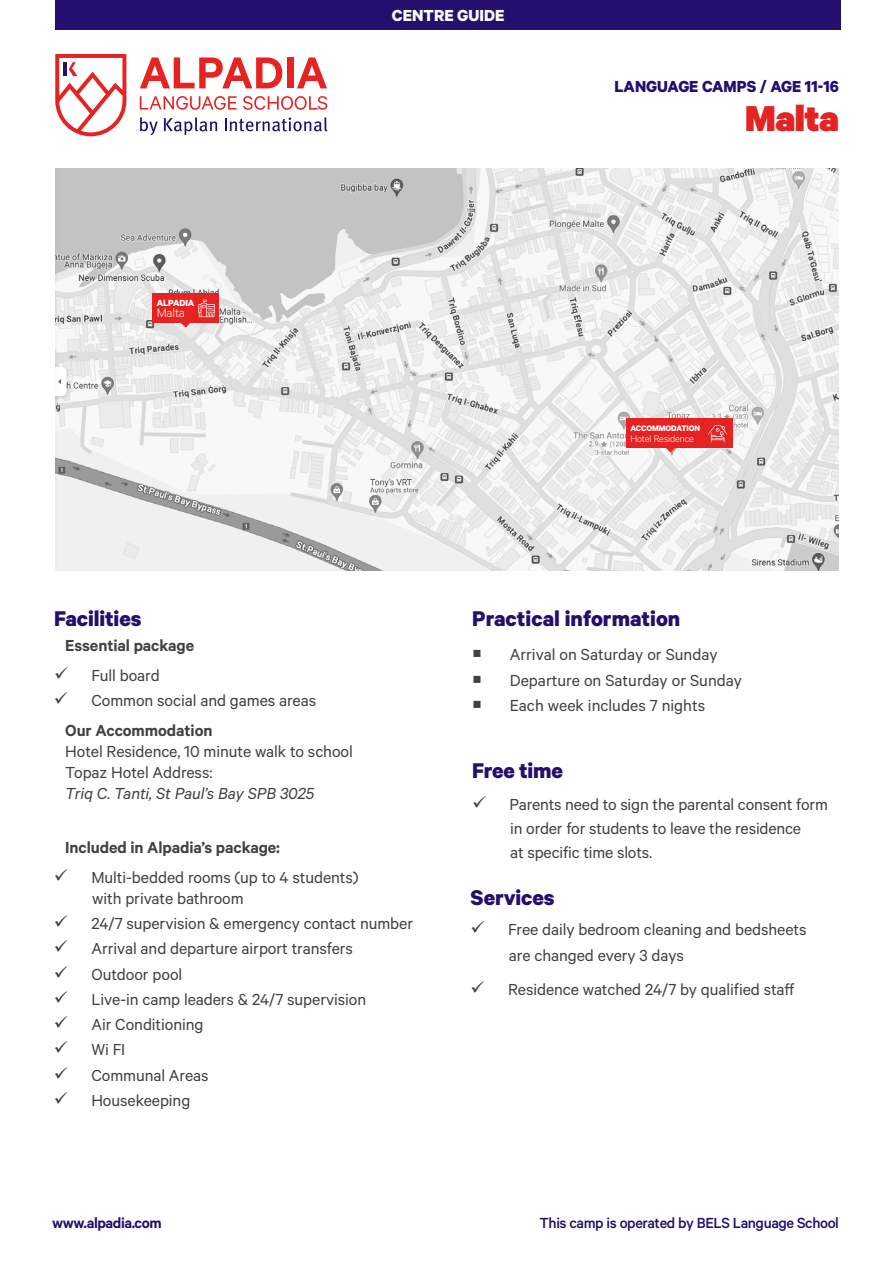
<style>
.page{position:relative;width:893px;height:1263px;background:#fff}
.page>*{position:absolute;margin:0;border:0;box-sizing:border-box;transform-origin:0 0}
.t1{font:900 40.5px "Calibre";letter-spacing:-.01em;color:#e52322}
.t2{font:700 24px "Calibre";letter-spacing:-.005em;color:#240f6e}
.t3{font:18px/25.2px "Calibre";letter-spacing:-.005em;color:#414042}
.t4{font:600 18px "Calibre";letter-spacing:-.005em;color:#414042}
.t5{font:italic 18px "Calibre";letter-spacing:-.005em;color:#414042}
.t6{font:700 18px "Calibre";color:#240f6e}
.t7{font:700 18px "Calibre";color:#fff}
.t8{font:500 16.5px "Calibre";letter-spacing:-.025em;color:#240f6e}
.t9{font:600 16.5px "Calibre";letter-spacing:-.025em;color:#240f6e}
.t10{font:300 13.8px "Calibre";letter-spacing:-.01em;color:#fff}
.t11{font:300 10.5px "Calibre";letter-spacing:-.01em;color:#fff}
.t12{font:700 10.05px "Calibre";letter-spacing:-.01em;color:#fff}
.t13{font:700 9px "Calibre";letter-spacing:-.01em;color:#fff}
</style>
<div class="page">
<div style="left:55px;top:0;width:786px;height:29px;background:#240f6e"></div>
<img style="left:55px;top:169px;width:784px;height:402px">
<svg style="left:55px;top:54px;width:71px;height:82px"></svg>
<svg style="left:140px;top:117px;width:18px;height:18px"></svg>
<svg style="left:164px;top:117px;width:53px;height:18px"></svg>
<svg style="left:225px;top:117px;width:102px;height:14px"></svg>
<svg style="left:140px;top:57px;width:142px;height:31px"></svg>
<div style="left:287px;top:57px;width:6px;height:31px;background:#e52322"></div>
<svg style="left:297px;top:57px;width:30px;height:31px"></svg>
<svg style="left:140px;top:96px;width:97px;height:14px"></svg>
<svg style="left:243px;top:96px;width:84px;height:14px"></svg>
<div style="left:152px;top:294px;width:67px;height:29px;background:#e52322"></div>
<svg style="left:181px;top:323px;width:10px;height:4px"></svg>
<svg style="left:198px;top:300px;width:17px;height:17px"></svg>
<div style="left:626px;top:419px;width:107px;height:29px;background:#e52322"></div>
<svg style="left:666px;top:448px;width:9px;height:4px"></svg>
<svg style="left:708px;top:425px;width:19px;height:17px"></svg>
<p class="t12" style="left:157px;top:297px;width:39px">ALPADIA</p>
<p class="t10" style="left:157px;top:305px;width:30px">Malta</p>
<p class="t7" style="left:392px;top:4px;width:114px">CENTRE GUIDE</p>
<p class="t6" style="left:615px;top:76px;width:226px">LANGUAGE CAMPS / AGE 11-16</p>
<h1 class="t1" style="left:745px;top:93px;width:95px">Malta</h1>
<p class="t13" style="left:630px;top:422px;width:71px">ACCOMMODATION</p>
<p class="t11" style="left:630px;top:433px;width:65px">Hotel Residence</p>
<h2 class="t2" style="left:54px;top:604px;width:89px">Facilities</h2>
<p class="t4" style="left:65px;top:635px;width:130px">Essential package</p>
<p class="t3" style="left:91px;top:662px;width:226px">Full board<br>Common social and games areas</p>
<p class="t4" style="left:65px;top:719px;width:149px">Our Accommodation</p>
<p class="t3" style="left:65px;top:740px;width:289px;line-height:21px">Hotel Residence, 10 minute walk to school<br>Topaz Hotel Address:</p>
<p class="t5" style="left:65px;top:782px;width:251px">Triq C. Tanti, St Paul’s Bay SPB 3025</p>
<p class="t4" style="left:65px;top:837px;width:216px">Included in Alpadia’s package:</p>
<p class="t3" style="left:91px;top:866px;width:269px;line-height:21px">Multi-bedded rooms (up to 4 students) with private bathroom</p>
<p class="t3" style="left:91px;top:910px;width:323px">24/7 supervision &amp; emergency contact number<br>Arrival and departure airport transfers<br>Outdoor pool<br>Live-in camp leaders &amp; 24/7 supervision<br>Air Conditioning<br>Wi FI<br>Communal Areas<br>Housekeeping</p>
<h2 class="t2" style="left:472px;top:604px;width:210px">Practical information</h2>
<p class="t3" style="left:510px;top:641px;width:234px">Arrival on Saturday or Sunday<br>Departure on Saturday or Sunday<br>Each week includes 7 nights</p>
<h2 class="t2" style="left:472px;top:755px;width:92px">Free time</h2>
<p class="t3" style="left:509px;top:792px;width:320px;line-height:24px">Parents need to sign the parental consent form in order for students to leave the residence<br>at specific time slots.</p>
<h2 class="t2" style="left:471px;top:883px;width:85px">Services</h2>
<p class="t3" style="left:508px;top:916px;width:300px">Free daily bedroom cleaning and bedsheets are changed every 3 days</p>
<p class="t3" style="left:508px;top:976px;width:288px">Residence watched 24/7 by qualified staff</p>
<p class="t9" style="left:52px;top:1213px;width:111px">www.alpadia.com</p>
<p class="t8" style="left:540px;top:1213px;width:301px">This camp is operated by BELS Language School</p>
</div>
